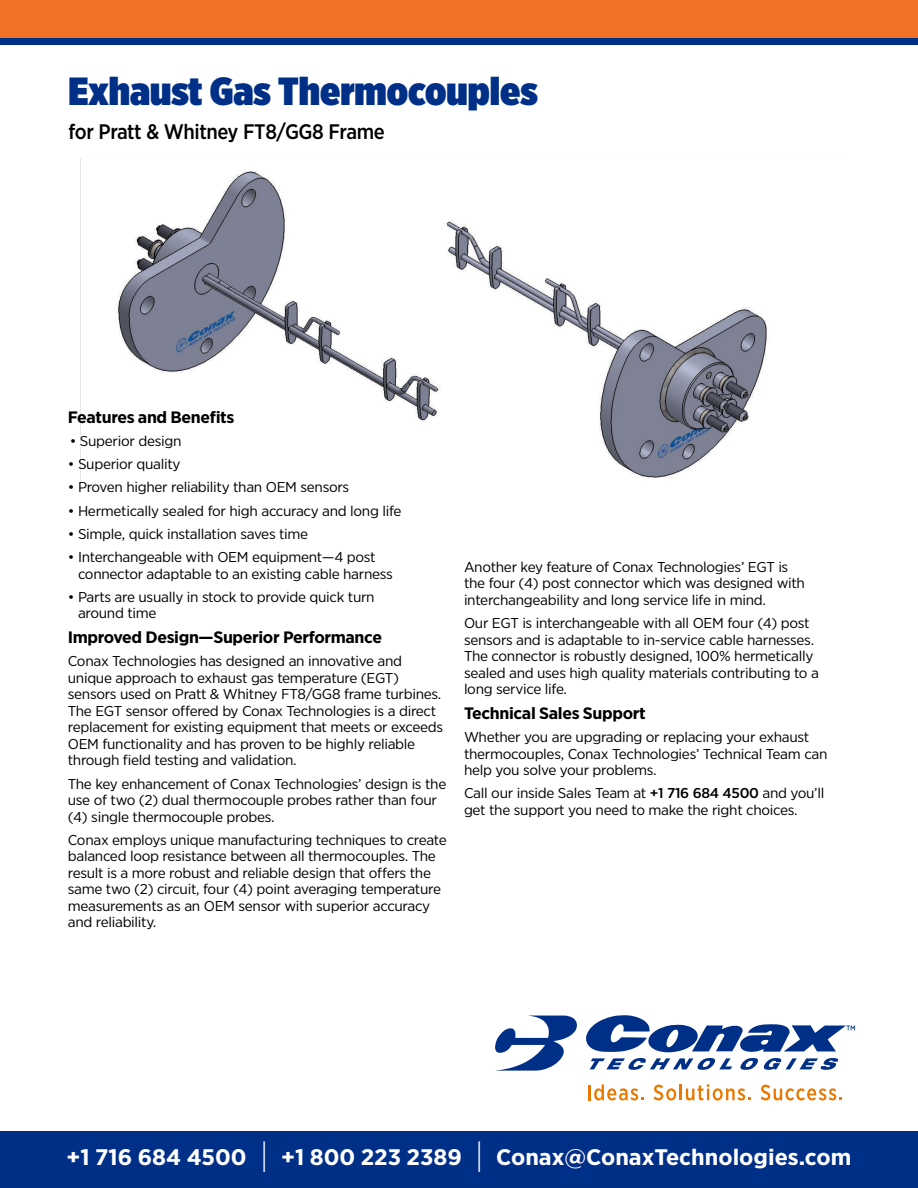
<style>
.page{position:relative;width:918px;height:1188px;background:#fff}
.page>*{position:absolute;margin:0;border:0;box-sizing:border-box;transform-origin:0 0}
.t1{font:900 39.3px "Gotham X Narrow";color:#002f87;scale:1.1 1}
.t2{font:700 22.5px "Gotham Narrow";color:#fff;scale:1.1 1}
.t3{font:500 21px "Gotham Narrow";letter-spacing:-.02em;color:#000}
.t4{font:700 16.5px "Gotham Narrow";letter-spacing:-.02em;color:#000;scale:1.1 1}
.t5{font:14.25px/16.5px "Gotham Narrow";letter-spacing:-.02em;color:#000;scale:1.1 1}
.s1{font-weight:500}
.s2{font-weight:400;font-size:33.75px}
</style>
<div class="page">
<img style="left:80px;top:158px;width:688px;height:325px">
<div style="left:0;top:1132px;width:918px;height:56px;background:#002f87"></div>
<div style="left:0;top:0;width:918px;height:45px;background:#f37027"></div>
<div style="left:0;top:38px;width:918px;height:7px;background:#002f87"></div>
<svg style="left:495px;top:1016px;width:82px;height:55px"></svg>
<svg style="left:590px;top:1058px;width:142px;height:12px"></svg>
<svg style="left:740px;top:1058px;width:99px;height:12px"></svg>
<svg style="left:586px;top:1015px;width:269px;height:37px"></svg>
<svg style="left:588px;top:1084px;width:56px;height:17px"></svg>
<svg style="left:654px;top:1084px;width:97px;height:17px"></svg>
<svg style="left:761px;top:1085px;width:81px;height:16px"></svg>
<p class="t1" style="left:69px;top:66px;width:428px">Exhaust Gas Thermocouples</p>
<p class="t3" style="left:69px;top:118px;width:318px">for Pratt &amp; Whitney FT8/GG8 Frame</p>
<p class="t4" style="left:68px;top:406px;width:153px">Features and Benefits</p>
<p class="t5" style="left:70px;top:432px;width:103px">• Superior design</p>
<p class="t5" style="left:68px;top:455px;width:104px">• Superior quality</p>
<p class="t5" style="left:68px;top:479px;width:257px">• Proven higher reliability than OEM sensors</p>
<p class="t5" style="left:68px;top:502px;width:305px">• Hermetically sealed for high accuracy and long life</p>
<p class="t5" style="left:68px;top:525px;width:220px">• Simple, quick installation saves time</p>
<p class="t5" style="left:78px;top:548px;width:288px;text-indent:-10px">• Interchangeable with OEM equipment—4 post connector adaptable to an existing cable harness</p>
<p class="t5" style="left:78px;top:588px;width:271px;text-indent:-10px">• Parts are usually in stock to provide quick turn around time</p>
<p class="t4" style="left:68px;top:627px;width:287px">Improved Design—Superior Performance</p>
<p class="t5" style="left:68px;top:653px;width:343px">Conax Technologies has designed an innovative and unique approach to exhaust gas temperature (EGT) sensors used on Pratt &amp; Whitney FT8/GG8 frame turbines.<br>The EGT sensor offered by Conax Technologies is a direct replacement for existing equipment that meets or exceeds OEM functionality and has proven to be highly reliable through field testing and validation.</p>
<p class="t5" style="left:68px;top:775px;width:346px">The key enhancement of Conax Technologies’ design is the use of two (2) dual thermocouple probes rather than four (4) single thermocouple probes.</p>
<p class="t5" style="left:68px;top:831px;width:346px">Conax employs unique manufacturing techniques to create balanced loop resistance between all thermocouples. The result is a more robust and reliable design that offers the same two (2) circuit, four (4) point averaging temperature measurements as an OEM sensor with superior accuracy and reliability.</p>
<p class="t5" style="left:464px;top:558px;width:312px">Another key feature of Conax Technologies’ EGT is the four (4) post connector which was designed with interchangeability and long service life in mind.</p>
<p class="t5" style="left:464px;top:615px;width:324px">Our EGT is interchangeable with all OEM four (4) post sensors and is adaptable to in-service cable harnesses.<br>The connector is robustly designed, 100% hermetically sealed and uses high quality materials contributing to a long service life.</p>
<p class="t4" style="left:464px;top:703px;width:167px">Technical Sales Support</p>
<p class="t5" style="left:464px;top:729px;width:332px">Whether you are upgrading or replacing your exhaust thermocouples, Conax Technologies’ Technical Team can help you solve your problems.</p>
<p class="t5" style="left:464px;top:785px;width:329px">Call our inside Sales Team at <span class="s1">+1 716 684 4500</span> and you’ll get the support you need to make the right choices.</p>
<p class="t2" style="left:66px;top:1142px;width:715px">+1 716 684 4500 <span class="s2">|</span> +1 800 223 2389 <span class="s2">|</span> Conax@ConaxTechnologies.com</p>
</div>
